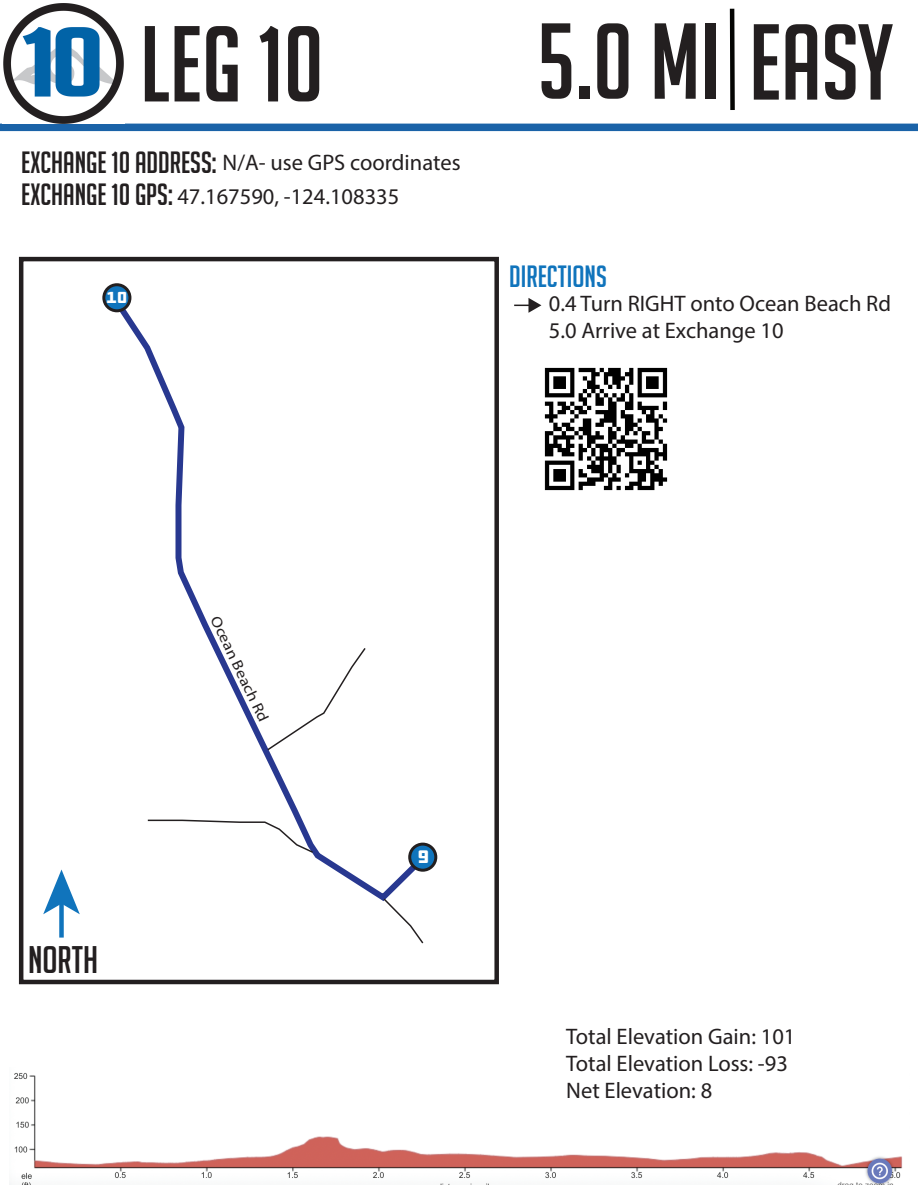
<style>
.page{position:relative;width:918px;height:1188px;background:#fff}
.page>*{position:absolute;margin:0;border:0;box-sizing:border-box;transform-origin:0 0}
.t1{font:105px "Big Noodle Titling";color:#231f20}
.t2{font:37.5px "Big Noodle Titling";color:#231f20}
.t3{font:30px/32px "Big Noodle Titling";color:#231f20}
.t4{font:30px "Big Noodle Titling";color:#1074bc}
.t5{font:22.5px/27px "Myriad Pro";color:#231f20}
.t6{font:18.75px "DDC Hardware";color:#fff}
.t7{font:16.5px "DDC Hardware";color:#fff}
.t8{font:15px "Myriad Pro";color:#231f20;scale:1.14 1}
</style>
<div class="page">
<div style="left:0;top:124px;width:918px;height:7px;background:#1a63a8"></div>
<svg style="left:729px;top:8px;width:6px;height:102px"></svg>
<div style="left:19px;top:257px;width:480px;height:727px;border:4px solid #231f20"></div>
<div style="left:59px;top:901px;width:5px;height:37px;background:#1074bc"></div>
<svg style="left:43px;top:870px;width:37px;height:44px"></svg>
<img style="left:3px;top:4px;width:121px;height:120px">
<svg style="left:514px;top:298px;width:27px;height:15px"></svg>
<img style="left:9px;top:1072px;width:894px;height:112px">
<svg style="left:106px;top:289px;width:324px;height:611px"></svg>
<div style="left:104px;top:285px;width:26px;height:26px;background:#1074bc;border-radius:50%"></div>
<div style="left:102px;top:283px;width:29px;height:29px;border:3px solid #231f20;border-radius:50%"></div>
<div style="left:410px;top:844px;width:26px;height:26px;background:#1074bc;border-radius:50%"></div>
<div style="left:408px;top:843px;width:29px;height:29px;border:3px solid #231f20;border-radius:50%"></div>
<svg style="left:146px;top:819px;width:169px;height:35px"></svg>
<svg style="left:382px;top:897px;width:43px;height:47px"></svg>
<svg style="left:266px;top:646px;width:101px;height:106px"></svg>
<img style="left:544px;top:367px;width:124px;height:124px">
<h1 class="t1" style="left:140px;top:8px;width:185px">LEG 10</h1>
<h1 class="t1" style="left:537px;top:5px;width:358px">5.0 MI EASY</h1>
<h3 class="t3" style="left:21px;top:146px;width:197px">EXCHANGE 10 ADDRESS:<br>EXCHANGE 10 GPS:</h3>
<p class="t5" style="left:177px;top:146px;width:285px;line-height:33.5px;text-indent:45px">N/A- use GPS coordinates<br>47.167590, -124.108335</p>
<p class="t7" style="left:106px;top:287px;width:23px">10</p>
<h3 class="t4" style="left:509px;top:260px;width:99px">DIRECTIONS</h3>
<p class="t5" style="left:549px;top:289px;width:344px">0.4 Turn RIGHT onto Ocean Beach Rd<br>5.0 Arrive at Exchange 10</p>
<h2 class="t2" style="left:28px;top:939px;width:71px">NORTH</h2>
<p class="t8" style="left:223px;top:613px;width:102px;rotate:64deg">Ocean Beach Rd</p>
<p class="t6" style="left:418px;top:844px;width:14px">9</p>
<p class="t5" style="left:566px;top:1023px;width:231px">Total Elevation Gain: 101<br>Total Elevation Loss: -93<br>Net Elevation: 8</p>
</div>
